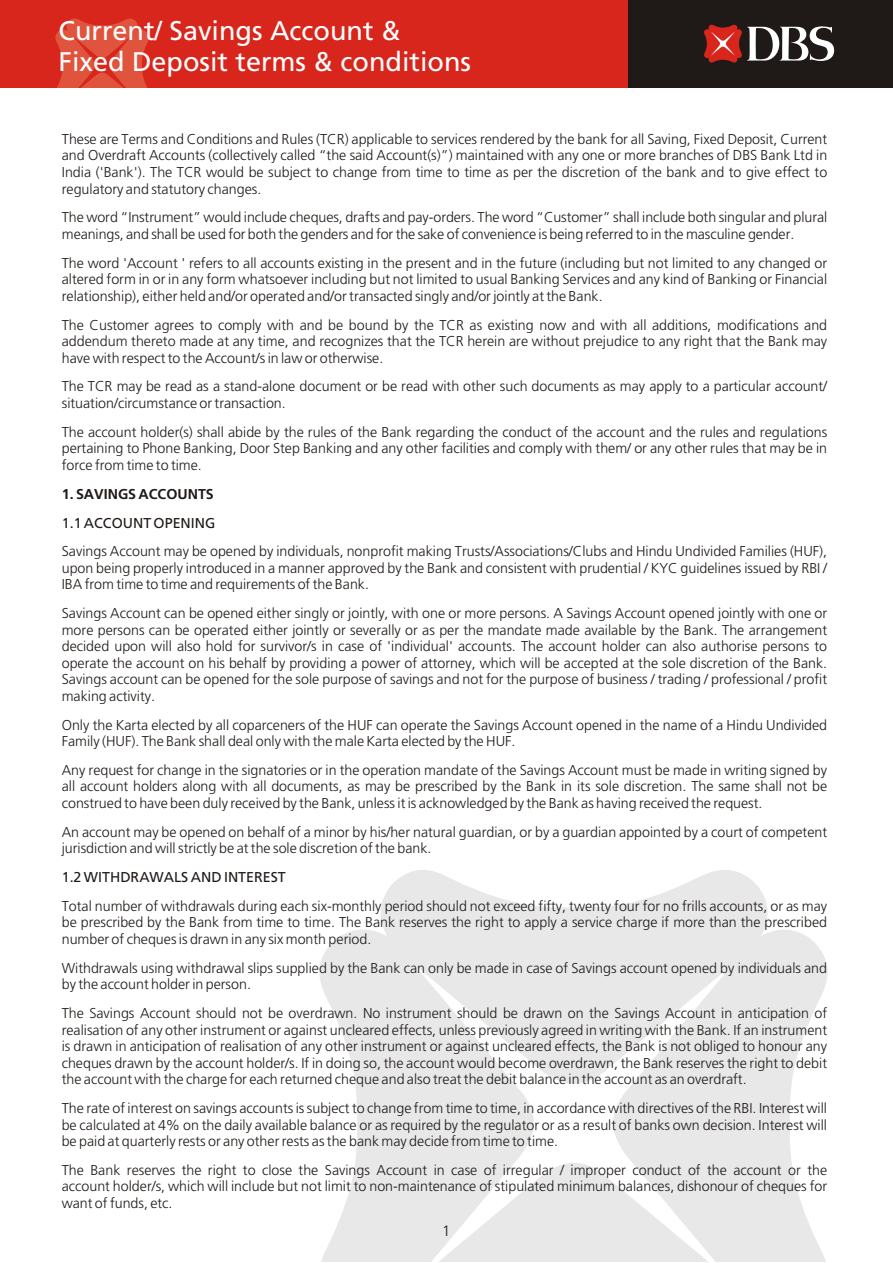
<style>
.page{position:relative;width:893px;height:1263px;background:#fff}
.page>*{position:absolute;margin:0;border:0;box-sizing:border-box;transform-origin:0 0}
.t1{font:27px/31.2px "Frutiger Roman";color:#fff}
.t2{font:300 15px "Frutiger";color:#1f1a17}
.t3{font:300 14.25px/16.5px "Frutiger";color:#1f1a17;text-align:justify}
.t4{font:14.25px "Frutiger Roman";color:#1f1a17}
.t5{font:700 14.25px "Frutiger";color:#1f1a17}
</style>
<div class="page">
<svg style="left:319px;top:870px;width:509px;height:392px;fill:#e8e8e8"></svg>
<div style="left:0;top:0;width:893px;height:88px;background:#d9261c"></div>
<svg style="left:55px;top:18px;width:94px;height:70px"></svg>
<div style="left:628px;top:0;width:265px;height:88px;background:#1f1a17"></div>
<svg style="left:704px;top:24px;width:131px;height:39px"></svg>
<h1 class="t1" style="left:59px;top:14px;width:414px">Current/ Savings Account &amp;<br>Fixed Deposit terms &amp; conditions</h1>
<p class="t3" style="left:62px;top:132px;width:767px">These are Terms and Conditions and Rules (TCR) applicable to services rendered by the bank for all Saving, Fixed Deposit, Current and Overdraft Accounts (collectively called “the said Account(s)”) maintained with any one or more branches of DBS Bank Ltd in India ('Bank'). The TCR would be subject to change from time to time as per the discretion of the bank and to give effect to regulatory and statutory changes.</p>
<p class="t3" style="left:62px;top:210px;width:767px">The word “Instrument” would include cheques, drafts and pay-orders. The word “Customer” shall include both singular and plural meanings, and shall be used for both the genders and for the sake of convenience is being referred to in the masculine gender.</p>
<p class="t3" style="left:62px;top:256px;width:767px">The word 'Account ' refers to all accounts existing in the present and in the future (including but not limited to any changed or altered form in or in any form whatsoever including but not limited to usual Banking Services and any kind of Banking or Financial relationship), either held and/or operated and/or transacted singly and/or jointly at the Bank.</p>
<p class="t3" style="left:62px;top:317px;width:767px">The Customer agrees to comply with and be bound by the TCR as existing now and with all additions, modifications and addendum thereto made at any time, and recognizes that the TCR herein are without prejudice to any right that the Bank may have with respect to the Account/s in law or otherwise.</p>
<p class="t3" style="left:62px;top:379px;width:767px">The TCR may be read as a stand-alone document or be read with other such documents as may apply to a particular account/ situation/circumstance or transaction.</p>
<p class="t3" style="left:62px;top:425px;width:767px">The account holder(s) shall abide by the rules of the Bank regarding the conduct of the account and the rules and regulations pertaining to Phone Banking, Door Step Banking and any other facilities and comply with them/ or any other rules that may be in force from time to time.</p>
<p class="t5" style="left:62px;top:486px;width:154px">1. SAVINGS ACCOUNTS</p>
<p class="t4" style="left:62px;top:514px;width:155px">1.1 ACCOUNT OPENING</p>
<p class="t3" style="left:62px;top:544px;width:767px">Savings Account may be opened by individuals, nonprofit making Trusts/Associations/Clubs and Hindu Undivided Families (HUF), upon being properly introduced in a manner approved by the Bank and consistent with prudential / KYC guidelines issued by RBI / IBA from time to time and requirements of the Bank.</p>
<p class="t3" style="left:62px;top:606px;width:767px">Savings Account can be opened either singly or jointly, with one or more persons. A Savings Account opened jointly with one or more persons can be operated either jointly or severally or as per the mandate made available by the Bank. The arrangement decided upon will also hold for survivor/s in case of 'individual' accounts. The account holder can also authorise persons to operate the account on his behalf by providing a power of attorney, which will be accepted at the sole discretion of the Bank.<br>Savings account can be opened for the sole purpose of savings and not for the purpose of business / trading / professional / profit making activity.</p>
<p class="t3" style="left:62px;top:717px;width:767px">Only the Karta elected by all coparceners of the HUF can operate the Savings Account opened in the name of a Hindu Undivided<br>Family (HUF). The Bank shall deal only with the male Karta elected by the HUF.</p>
<p class="t3" style="left:62px;top:763px;width:767px">Any request for change in the signatories or in the operation mandate of the Savings Account must be made in writing signed by all account holders along with all documents, as may be prescribed by the Bank in its sole discretion. The same shall not be construed to have been duly received by the Bank, unless it is acknowledged by the Bank as having received the request.</p>
<p class="t3" style="left:62px;top:825px;width:767px">An account may be opened on behalf of a minor by his/her natural guardian, or by a guardian appointed by a court of competent jurisdiction and will strictly be at the sole discretion of the bank.</p>
<p class="t4" style="left:62px;top:869px;width:226px">1.2 WITHDRAWALS AND INTEREST</p>
<p class="t3" style="left:62px;top:899px;width:767px">Total number of withdrawals during each six-monthly period should not exceed fifty, twenty four for no frills accounts, or as may be prescribed by the Bank from time to time. The Bank reserves the right to apply a service charge if more than the prescribed number of cheques is drawn in any six month period.</p>
<p class="t3" style="left:62px;top:960px;width:767px">Withdrawals using withdrawal slips supplied by the Bank can only be made in case of Savings account opened by individuals and by the account holder in person.</p>
<p class="t3" style="left:62px;top:1006px;width:767px">The Savings Account should not be overdrawn. No instrument should be drawn on the Savings Account in anticipation of realisation of any other instrument or against uncleared effects, unless previously agreed in writing with the Bank. If an instrument is drawn in anticipation of realisation of any other instrument or against uncleared effects, the Bank is not obliged to honour any cheques drawn by the account holder/s. If in doing so, the account would become overdrawn, the Bank reserves the right to debit the account with the charge for each returned cheque and also treat the debit balance in the account as an overdraft.</p>
<p class="t3" style="left:62px;top:1101px;width:767px">The rate of interest on savings accounts is subject to change from time to time, in accordance with directives of the RBI. Interest will be calculated at 4% on the daily available balance or as required by the regulator or as a result of banks own decision. Interest will be paid at quarterly rests or any other rests as the bank may decide from time to time.</p>
<p class="t3" style="left:62px;top:1163px;width:767px">The Bank reserves the right to close the Savings Account in case of irregular / improper conduct of the account or the account holder/s, which will include but not limit to non-maintenance of stipulated minimum balances, dishonour of cheques for want of funds, etc.</p>
<p class="t2" style="left:442px;top:1225px;width:10px">1</p>
</div>
